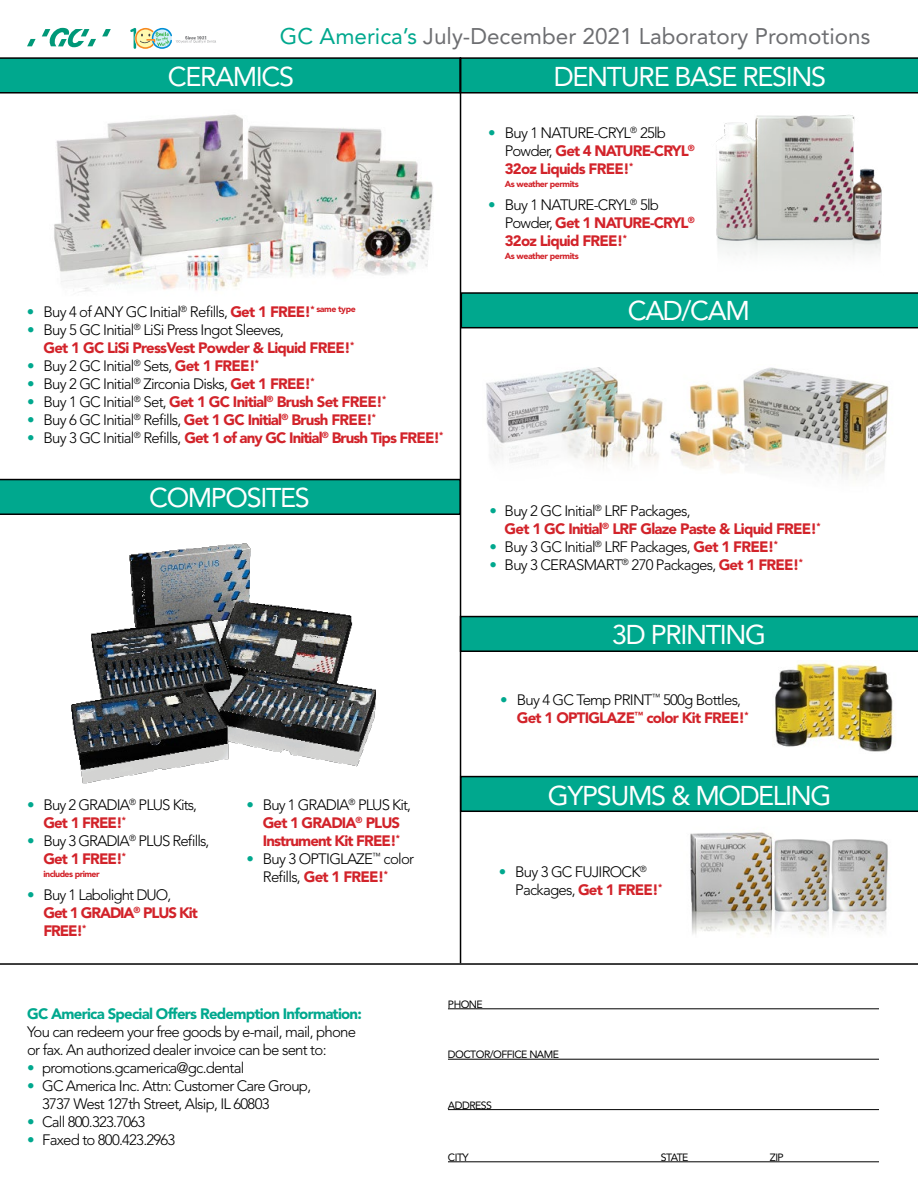
<style>
.page{position:relative;width:918px;height:1188px;background:#fff}
.page>*{position:absolute;margin:0;border:0;box-sizing:border-box;transform-origin:0 0}
.t1{font:27px "Avenir LT";letter-spacing:-.05em;color:#fff}
.t2{font:22.5px "Avenir LT";color:#6d6e71}
.t3{font:300 15px/18px "Avenir LT";letter-spacing:-.05em;color:#000}
.t4{font:900 15px/18px "Avenir LT";letter-spacing:-.05em;color:#d2232a}
.t5{font:900 15px "Avenir LT";letter-spacing:-.05em;color:#00a88e}
.t6{font:900 15px/18px "Avenir LT";letter-spacing:-.075em;color:#d2232a}
.t7{font:10.5px "Avenir LT";letter-spacing:-.05em;color:#000}
.t8{font:900 8.7px "Avenir LT";letter-spacing:-.05em;color:#d2232a}
.s1{color:#00a88e}
.s2{font-weight:900;color:#d2232a}
.s3{font-weight:300;color:#00a88e}
.s4{font-weight:300;color:#000}
</style>
<div class="page">
<img style="left:690px;top:832px;width:198px;height:103px">
<svg style="left:461px;top:776px;width:457px;height:36px;background:#009a82"></svg>
<svg style="left:0;top:479px;width:460px;height:36px;background:#009a82"></svg>
<svg style="left:461px;top:616px;width:457px;height:36px;background:#009a82"></svg>
<img style="left:54px;top:114px;width:379px;height:177px">
<img style="left:716px;top:115px;width:166px;height:140px">
<svg style="left:0;top:57px;width:918px;height:37px;background:#059b84"></svg>
<hr style="left:460px;top:57px;width:1px;height:906px;background:#000">
<hr style="left:448px;top:1009px;width:431px;height:1px;background:#000">
<hr style="left:448px;top:1059px;width:431px;height:1px;background:#000">
<hr style="left:448px;top:1109px;width:431px;height:1px;background:#000">
<hr style="left:448px;top:1162px;width:431px;height:1px;background:#000">
<svg style="left:461px;top:292px;width:457px;height:36px;background:#019c84"></svg>
<hr style="left:0;top:963px;width:918px;height:2px;background:#000">
<img style="left:71px;top:543px;width:305px;height:241px">
<img style="left:670px;top:367px;width:219px;height:113px">
<img style="left:486px;top:367px;width:177px;height:99px">
<svg style="left:102px;top:29px;width:9px;height:7px"></svg>
<svg style="left:42px;top:28px;width:54px;height:19px"></svg>
<svg style="left:27px;top:39px;width:9px;height:7px"></svg>
<img style="left:775px;top:663px;width:119px;height:89px">
<svg style="left:130px;top:28px;width:86px;height:21px"></svg>
<h2 class="t2" style="left:280px;top:23px;width:592px"><span class="s1">GC America’s</span> July-December 2021 Laboratory Promotions</h2>
<h1 class="t1" style="left:168px;top:61px;width:128px">CERAMICS</h1>
<h1 class="t1" style="left:554px;top:61px;width:274px">DENTURE BASE RESINS</h1>
<p class="t3" style="left:27px;top:303px;width:330px"><span class="s1">•</span> Buy 4 of ANY GC Initial<sup>®</sup> Refills, <span class="s2">Get 1 FREE!</span><sup>*</sup> <sup>same</sup> <sup>type</sup></p>
<p class="t4" style="left:44px;top:320px;width:312px;text-indent:-17px"><span class="s3">•</span> <span class="s4">Buy 5 GC Initial</span><sup>®</sup> <span class="s4">LiSi Press Ingot Sleeves,<br></span>Get 1 GC LiSi PressVest Powder &amp; Liquid FREE!<sup>*</sup></p>
<p class="t3" style="left:27px;top:356px;width:234px"><span class="s1">•</span> Buy 2 GC Initial<sup>®</sup> Sets, <span class="s2">Get 1 FREE!</span><sup>*</sup></p>
<p class="t3" style="left:27px;top:374px;width:289px"><span class="s1">•</span> Buy 2 GC Initial<sup>®</sup> Zirconia Disks, <span class="s2">Get 1 FREE!</span><sup>*</sup></p>
<p class="t4" style="left:27px;top:392px;width:361px"><span class="s3">•</span> <span class="s4">Buy 1 GC Initial</span><sup>®</sup> <span class="s4">Set,</span> Get 1 GC Initial<sup>®</sup> Brush Set FREE!<sup>*</sup></p>
<p class="t4" style="left:27px;top:410px;width:351px"><span class="s3">•</span> <span class="s4">Buy 6 GC Initial</span><sup>®</sup> <span class="s4">Refills,</span> Get 1 GC Initial<sup>®</sup> Brush FREE!<sup>*</sup></p>
<p class="t4" style="left:27px;top:428px;width:418px"><span class="s3">•</span> <span class="s4">Buy 3 GC Initial</span><sup>®</sup> <span class="s4">Refills,</span> Get 1 of any GC Initial<sup>®</sup> Brush Tips FREE!<sup>*</sup></p>
<h1 class="t1" style="left:149px;top:482px;width:162px">COMPOSITES</h1>
<p class="t3" style="left:44px;top:796px;width:155px;text-indent:-17px"><span class="s1">•</span> Buy 2 GRADIA<sup>®</sup> PLUS Kits,<br><span class="s2">Get 1 FREE!</span><sup>*</sup></p>
<p class="t3" style="left:43px;top:832px;width:168px;text-indent:-16px"><span class="s1">•</span> Buy 3 GRADIA<sup>®</sup> PLUS Refills,<br><span class="s2">Get 1 FREE!</span><sup>*</sup></p>
<p class="t8" style="left:44px;top:869px;width:58px">includes primer</p>
<p class="t6" style="left:43px;top:886px;width:156px;text-indent:-16px"><span class="s3">•</span> <span class="s4">Buy 1 Labolight DUO,<br></span>Get 1 GRADIA<sup>®</sup> PLUS Kit<br>FREE!<sup>*</sup></p>
<p class="t4" style="left:246px;top:796px;width:166px;text-align:center"><span class="s3">•</span> <span class="s4">Buy 1 GRADIA</span><sup>®</sup> <span class="s4">PLUS Kit,<br></span>Get 1 GRADIA<sup>®</sup> PLUS<br>Instrument Kit FREE!<sup>*</sup></p>
<p class="t3" style="left:263px;top:850px;width:153px;text-indent:-16px"><span class="s1">•</span> Buy 3 OPTIGLAZE<sup>™</sup> color<br>Refills, <span class="s2">Get 1 FREE!</span><sup>*</sup></p>
<p class="t4" style="left:505px;top:123px;width:192px;text-indent:-16px"><span class="s3">•</span> <span class="s4">Buy 1 NATURE-CRYL</span><sup>®</sup> <span class="s4">25lb<br>Powder,</span> Get 4 NATURE-CRYL<sup>®<br></sup>32oz Liquids FREE!<sup>*</sup></p>
<p class="t8" style="left:505px;top:178px;width:76px">As weather permits</p>
<p class="t4" style="left:505px;top:195px;width:192px;text-indent:-16px"><span class="s3">•</span> <span class="s4">Buy 1 NATURE-CRYL</span><sup>®</sup> <span class="s4">5lb<br>Powder,</span> Get 1 NATURE-CRYL<sup>®<br></sup>32oz Liquid FREE!<sup>*</sup></p>
<p class="t8" style="left:505px;top:250px;width:76px">As weather permits</p>
<h1 class="t1" style="left:628px;top:295px;width:124px">CAD/CAM</h1>
<p class="t4" style="left:505px;top:502px;width:318px;text-indent:-15px"><span class="s3">•</span> <span class="s4">Buy 2 GC Initial</span><sup>®</sup> <span class="s4">LRF Packages,<br></span>Get 1 GC Initial<sup>®</sup> LRF Glaze Paste &amp; Liquid FREE!<sup>*</sup></p>
<p class="t3" style="left:490px;top:538px;width:290px"><span class="s1">•</span> Buy 3 GC Initial<sup>®</sup> LRF Packages, <span class="s2">Get 1 FREE!</span><sup>*</sup></p>
<p class="t3" style="left:490px;top:556px;width:315px"><span class="s1">•</span> Buy 3 CERASMART<sup>®</sup> 270 Packages, <span class="s2">Get 1 FREE!</span><sup>*</sup></p>
<h1 class="t1" style="left:612px;top:619px;width:156px">3D PRINTING</h1>
<p class="t3" style="left:517px;top:690px;width:234px;text-indent:-16px"><span class="s1">•</span> Buy 4 GC Temp PRINT<sup>™</sup> 500g Bottles,<br><span class="s2">Get 1 OPTIGLAZE</span><sup>™</sup> <span class="s2">color Kit FREE!</span><sup>*</sup></p>
<h1 class="t1" style="left:548px;top:780px;width:285px">GYPSUMS &amp; MODELING</h1>
<p class="t3" style="left:515px;top:863px;width:149px;text-indent:-16px"><span class="s1">•</span> Buy 3 GC FUJIROCK<sup>®<br></sup>Packages, <span class="s2">Get 1 FREE!</span><sup>*</sup></p>
<p class="t5" style="left:27px;top:1005px;width:336px">GC America Special Offers Redemption Information:</p>
<p class="t3" style="left:27px;top:1023px;width:331px">You can redeem your free goods by e-mail, mail, phone or fax. An authorized dealer invoice can be sent to:</p>
<p class="t3" style="left:27px;top:1059px;width:219px"><span class="s1">•</span> promotions.gcamerica@gc.dental</p>
<p class="t3" style="left:42px;top:1077px;width:271px;text-indent:-15px"><span class="s1">•</span> GC America Inc. Attn: Customer Care Group,<br>3737 West 127th Street, Alsip, IL 60803</p>
<p class="t3" style="left:27px;top:1113px;width:120px"><span class="s1">•</span> Call 800.323.7063</p>
<p class="t3" style="left:27px;top:1131px;width:150px"><span class="s1">•</span> Faxed to 800.423.2963</p>
<p class="t7" style="left:448px;top:998px;width:36px">PHONE</p>
<p class="t7" style="left:448px;top:1048px;width:113px">DOCTOR/OFFICE NAME</p>
<p class="t7" style="left:448px;top:1099px;width:46px">ADDRESS</p>
<p class="t7" style="left:448px;top:1151px;width:22px">CITY</p>
<p class="t7" style="left:661px;top:1151px;width:29px">STATE</p>
<p class="t7" style="left:770px;top:1151px;width:15px">ZIP</p>
</div>
